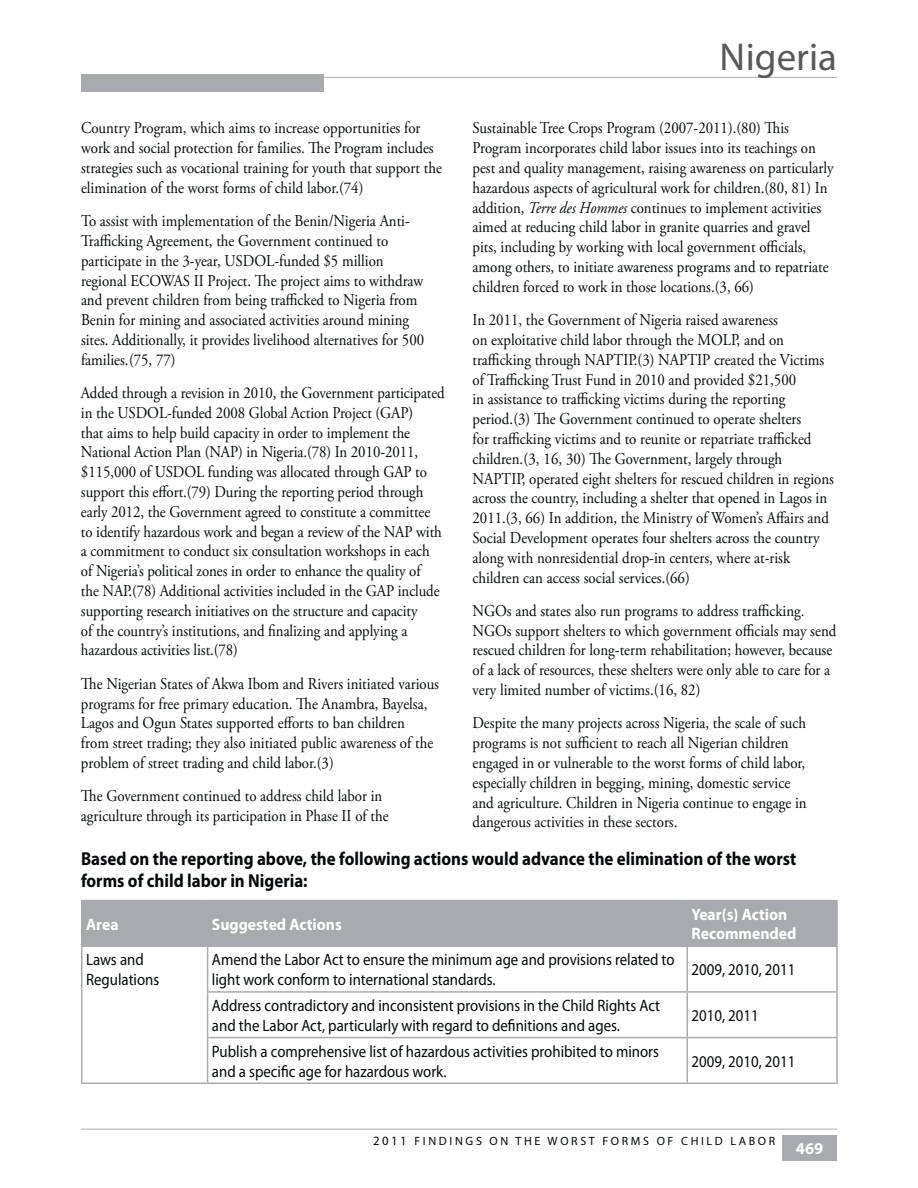
<style>
.page{position:relative;width:918px;height:1188px;background:#fff}
.page>*{position:absolute;margin:0;border:0;box-sizing:border-box;transform-origin:0 0}
.t1{font:39px "Myriad Pro";color:#58585a}
.t2{font:700 18.75px/22.5px "Myriad Pro";color:#040809;scale:.9 1}
.t3{font:16.5px/19.8px "Adobe Garamond Pro";color:#040809;scale:.9 1}
.t4{font:16.5px/19.8px "Myriad Pro";color:#040809;scale:.9 1}
.t5{font:700 16.5px/19.8px "Myriad Pro";color:#fff;scale:.95 1}
.t6{font:700 16.5px "Myriad Pro";color:#fff}
.t7{font:12px "Myriad Pro";letter-spacing:.22em;color:#040809}
.s1{font-style:italic}
.s2{font-size:12.75px}
</style>
<div class="page">
<div style="left:81px;top:74px;width:243px;height:18px;background:#a8aaad"></div>
<div style="left:782px;top:1136px;width:55px;height:25px;background:#a8aaad"></div>
<hr style="left:81px;top:1129px;width:756px;height:1px;background:#a8aaad">
<hr style="left:81px;top:77px;width:756px;height:1px;background:#a8aaad">
<div style="left:82px;top:901px;width:754px;height:44px;background:#a8aaad"></div>
<hr style="left:81px;top:900px;width:127px;height:1px;background:#a8aaad">
<hr style="left:81px;top:901px;width:1px;height:44px;background:#a8aaad">
<hr style="left:208px;top:900px;width:479px;height:1px;background:#a8aaad">
<hr style="left:207px;top:901px;width:1px;height:44px;background:#a8aaad">
<hr style="left:687px;top:900px;width:151px;height:1px;background:#a8aaad">
<hr style="left:687px;top:901px;width:1px;height:44px;background:#a8aaad">
<hr style="left:836px;top:901px;width:2px;height:44px;background:#a8aaad">
<hr style="left:81px;top:945px;width:127px;height:2px;background:#a8aaad">
<hr style="left:81px;top:947px;width:1px;height:45px;background:#a8aaad">
<hr style="left:81px;top:992px;width:1px;height:46px;background:#a8aaad">
<hr style="left:81px;top:1038px;width:1px;height:45px;background:#a8aaad">
<hr style="left:208px;top:945px;width:479px;height:2px;background:#a8aaad">
<hr style="left:207px;top:947px;width:1px;height:44px;background:#a8aaad">
<hr style="left:687px;top:945px;width:151px;height:2px;background:#a8aaad">
<hr style="left:687px;top:947px;width:1px;height:44px;background:#a8aaad">
<hr style="left:836px;top:947px;width:2px;height:44px;background:#a8aaad">
<hr style="left:207px;top:991px;width:480px;height:2px;background:#a8aaad">
<hr style="left:207px;top:993px;width:1px;height:44px;background:#a8aaad">
<hr style="left:687px;top:991px;width:151px;height:2px;background:#a8aaad">
<hr style="left:687px;top:993px;width:1px;height:44px;background:#a8aaad">
<hr style="left:836px;top:993px;width:2px;height:44px;background:#a8aaad">
<hr style="left:207px;top:1037px;width:480px;height:1px;background:#a8aaad">
<hr style="left:207px;top:1038px;width:1px;height:45px;background:#a8aaad">
<hr style="left:687px;top:1037px;width:151px;height:1px;background:#a8aaad">
<hr style="left:687px;top:1038px;width:1px;height:45px;background:#a8aaad">
<hr style="left:836px;top:1038px;width:2px;height:45px;background:#a8aaad">
<hr style="left:81px;top:1083px;width:757px;height:1px;background:#a8aaad">
<h1 class="t1" style="left:720px;top:43px;width:119px">Nigeria</h1>
<p class="t3" style="left:473px;top:120px;width:403px">Sustainable Tree Crops Program (2007-2011).(80) This Program incorporates child labor issues into its teachings on pest and quality management, raising awareness on particularly hazardous aspects of agricultural work for children.(80, 81) In addition, <span class="s1">Terre des Hommes</span> continues to implement activities aimed at reducing child labor in granite quarries and gravel pits, including by working with local government officials, among others, to initiate awareness programs and to repatriate children forced to work in those locations.(3, 66)</p>
<p class="t3" style="left:472px;top:312px;width:403px">In 2011, the Government of Nigeria raised awareness<br>on exploitative child labor through the MOLP, and on trafficking through NAPTIP.(3) NAPTIP created the Victims of Trafficking Trust Fund in 2010 and provided $21,500<br>in assistance to trafficking victims during the reporting period.(3) The Government continued to operate shelters<br>for trafficking victims and to reunite or repatriate trafficked children.(3, 16, 30) The Government, largely through NAPTIP, operated eight shelters for rescued children in regions across the country, including a shelter that opened in Lagos in 2011.(3, 66) In addition, the Ministry of Women’s Affairs and Social Development operates four shelters across the country along with nonresidential drop-in centers, where at-risk children can access social services.(66)</p>
<p class="t3" style="left:473px;top:602px;width:406px">NGOs and states also run programs to address trafficking.<br>NGOs support shelters to which government officials may send rescued children for long-term rehabilitation; however, because of a lack of resources, these shelters were only able to care for a very limited number of victims.(16, 82)</p>
<p class="t3" style="left:473px;top:715px;width:373px">Despite the many projects across Nigeria, the scale of such programs is not sufficient to reach all Nigerian children engaged in or vulnerable to the worst forms of child labor, especially children in begging, mining, domestic service and agriculture. Children in Nigeria continue to engage in dangerous activities in these sectors.</p>
<p class="t2" style="left:81px;top:849px;width:796px">Based on the reporting above, the following actions would advance the elimination of the worst forms of child labor in Nigeria:</p>
<p class="t5" style="left:86px;top:916px;width:36px">Area</p>
<p class="t5" style="left:212px;top:916px;width:138px">Suggested Actions</p>
<p class="t5" style="left:692px;top:906px;width:112px">Year(s) Action<br>Recommended</p>
<p class="t4" style="left:86px;top:951px;width:83px">Laws and<br>Regulations</p>
<p class="t4" style="left:212px;top:951px;width:516px">Amend the Labor Act to ensure the minimum age and provisions related to light work conform to international standards.</p>
<p class="t4" style="left:692px;top:961px;width:117px">2009, 2010, 2011</p>
<p class="t4" style="left:212px;top:997px;width:499px">Address contradictory and inconsistent provisions in the Child Rights Act and the Labor Act, particularly with regard to definitions and ages.</p>
<p class="t4" style="left:692px;top:1007px;width:76px">2010, 2011</p>
<p class="t4" style="left:212px;top:1043px;width:498px">Publish a comprehensive list of hazardous activities prohibited to minors and a specific age for hazardous work.</p>
<p class="t4" style="left:692px;top:1053px;width:117px">2009, 2010, 2011</p>
<p class="t3" style="left:81px;top:120px;width:403px">Country Program, which aims to increase opportunities for work and social protection for families. The Program includes strategies such as vocational training for youth that support the elimination of the worst forms of child labor.(74)</p>
<p class="t3" style="left:81px;top:213px;width:383px">To assist with implementation of the Benin/Nigeria Anti-Trafficking Agreement, the Government continued to participate in the 3-year, USDOL-funded $5 million regional ECOWAS II Project. The project aims to withdraw and prevent children from being trafficked to Nigeria from Benin for mining and associated activities around mining sites. Additionally, it provides livelihood alternatives for 500 families.(75, 77)</p>
<p class="t3" style="left:81px;top:384px;width:406px">Added through a revision in 2010, the Government participated in the USDOL-funded 2008 Global Action Project (GAP)<br>that aims to help build capacity in order to implement the National Action Plan (NAP) in Nigeria.(78) In 2010-2011, $115,000 of USDOL funding was allocated through GAP to support this effort.(79) During the reporting period through early 2012, the Government agreed to constitute a committee to identify hazardous work and began a review of the NAP with a commitment to conduct six consultation workshops in each of Nigeria’s political zones in order to enhance the quality of<br>the NAP.(78) Additional activities included in the GAP include supporting research initiatives on the structure and capacity<br>of the country’s institutions, and finalizing and applying a hazardous activities list.(78)</p>
<p class="t3" style="left:81px;top:675px;width:399px">The Nigerian States of Akwa Ibom and Rivers initiated various programs for free primary education. The Anambra, Bayelsa, Lagos and Ogun States supported efforts to ban children<br>from street trading; they also initiated public awareness of the problem of street trading and child labor.(3)</p>
<p class="t3" style="left:81px;top:788px;width:343px">The Government continued to address child labor in agriculture through its participation in Phase II of the</p>
<p class="t7" style="left:373px;top:1137px;width:404px"><span class="s2">2011</span> FINDINGS ON THE WORST FORMS OF CHILD LABOR</p>
<p class="t6" style="left:796px;top:1143px;width:29px">469</p>
</div>
